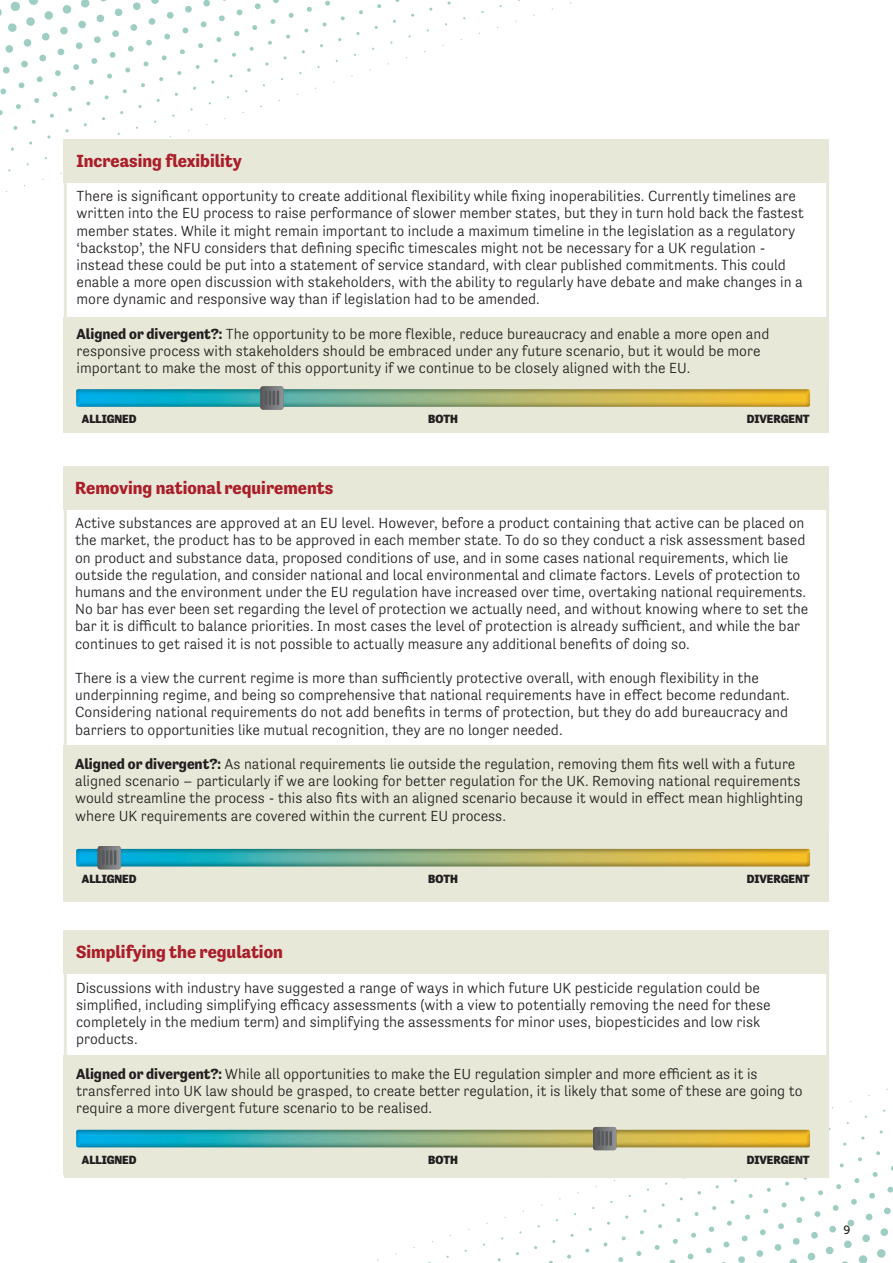
<style>
.page{position:relative;width:893px;height:1263px;background:#fff}
.page>*{position:absolute;margin:0;border:0;box-sizing:border-box;transform-origin:0 0}
.t1{font:700 18px "Tenso";color:#aa1e2a}
.t2{font:300 15px/17.2px "Tenso";color:#231f20}
.t3{font:900 12.15px "Tenso";color:#231f20}
.t4{font:12px "Museo Slab 500";color:#231f20}
.s1{font-weight:700}
</style>
<div class="page">
<svg style="left:686px;top:973px;width:207px;height:290px"></svg>
<svg style="left:377px;top:1178px;width:416px;height:85px"></svg>
<svg style="left:0;top:0;width:262px;height:193px"></svg>
<svg style="left:155px;top:0;width:416px;height:122px"></svg>
<div style="left:64px;top:317px;width:765px;height:116px;background:#e8e8d8"></div>
<div style="left:64px;top:139px;width:765px;height:43px;background:#e8e8d8"></div>
<div style="left:64px;top:158px;width:765px;height:219px;border:3px solid #e8e8d8"></div>
<img style="left:76px;top:389px;width:734px;height:18px">
<svg style="left:260px;top:386px;width:24px;height:24px"></svg>
<div style="left:64px;top:745px;width:765px;height:156px;background:#e8e8d8"></div>
<div style="left:64px;top:466px;width:765px;height:43px;background:#e8e8d8"></div>
<div style="left:64px;top:491px;width:765px;height:337px;border:3px solid #e8e8d8"></div>
<img style="left:76px;top:849px;width:734px;height:17px">
<svg style="left:98px;top:846px;width:23px;height:23px"></svg>
<div style="left:64px;top:1055px;width:765px;height:120px;background:#e8e8d8"></div>
<div style="left:64px;top:930px;width:765px;height:43px;background:#e8e8d8"></div>
<div style="left:64px;top:959px;width:765px;height:219px;border:3px solid #e8e8d8"></div>
<img style="left:76px;top:1130px;width:734px;height:17px">
<svg style="left:593px;top:1127px;width:23px;height:23px"></svg>
<p class="t1" style="left:77px;top:150px;width:167px">Increasing flexibility</p>
<p class="t2" style="left:77px;top:187px;width:729px">There is significant opportunity to create additional flexibility while fixing inoperabilities. Currently timelines are written into the EU process to raise performance of slower member states, but they in turn hold back the fastest member states. While it might remain important to include a maximum timeline in the legislation as a regulatory ‘backstop’, the NFU considers that defining specific timescales might not be necessary for a UK regulation - instead these could be put into a statement of service standard, with clear published commitments. This could enable a more open discussion with stakeholders, with the ability to regularly have debate and make changes in a more dynamic and responsive way than if legislation had to be amended.</p>
<p class="t2" style="left:77px;top:325px;width:694px"><span class="s1">Aligned or divergent?:</span> The opportunity to be more flexible, reduce bureaucracy and enable a more open and responsive process with stakeholders should be embraced under any future scenario, but it would be more important to make the most of this opportunity if we continue to be closely aligned with the EU.</p>
<p class="t3" style="left:82px;top:412px;width:56px">ALLIGNED</p>
<p class="t3" style="left:428px;top:412px;width:31px">BOTH</p>
<p class="t3" style="left:747px;top:412px;width:64px">DIVERGENT</p>
<p class="t1" style="left:75px;top:477px;width:260px">Removing national requirements</p>
<p class="t2" style="left:75px;top:514px;width:735px">Active substances are approved at an EU level. However, before a product containing that active can be placed on the market, the product has to be approved in each member state. To do so they conduct a risk assessment based on product and substance data, proposed conditions of use, and in some cases national requirements, which lie outside the regulation, and consider national and local environmental and climate factors. Levels of protection to humans and the environment under the EU regulation have increased over time, overtaking national requirements.<br>No bar has ever been set regarding the level of protection we actually need, and without knowing where to set the bar it is difficult to balance priorities. In most cases the level of protection is already sufficient, and while the bar continues to get raised it is not possible to actually measure any additional benefits of doing so.</p>
<p class="t2" style="left:75px;top:669px;width:716px">There is a view the current regime is more than sufficiently protective overall, with enough flexibility in the underpinning regime, and being so comprehensive that national requirements have in effect become redundant.<br>Considering national requirements do not add benefits in terms of protection, but they do add bureaucracy and barriers to opportunities like mutual recognition, they are no longer needed.</p>
<p class="t2" style="left:75px;top:755px;width:729px"><span class="s1">Aligned or divergent?:</span> As national requirements lie outside the regulation, removing them fits well with a future aligned scenario – particularly if we are looking for better regulation for the UK. Removing national requirements would streamline the process - this also fits with an aligned scenario because it would in effect mean highlighting where UK requirements are covered within the current EU process.</p>
<p class="t3" style="left:82px;top:872px;width:56px">ALLIGNED</p>
<p class="t3" style="left:428px;top:872px;width:31px">BOTH</p>
<p class="t3" style="left:747px;top:872px;width:64px">DIVERGENT</p>
<p class="t1" style="left:76px;top:942px;width:208px">Simplifying the regulation</p>
<p class="t2" style="left:76px;top:979px;width:696px">Discussions with industry have suggested a range of ways in which future UK pesticide regulation could be simplified, including simplifying efficacy assessments (with a view to potentially removing the need for these completely in the medium term) and simplifying the assessments for minor uses, biopesticides and low risk products.</p>
<p class="t2" style="left:76px;top:1065px;width:728px"><span class="s1">Aligned or divergent?:</span> While all opportunities to make the EU regulation simpler and more efficient as it is transferred into UK law should be grasped, to create better regulation, it is likely that some of these are going to require a more divergent future scenario to be realised.</p>
<p class="t3" style="left:82px;top:1153px;width:56px">ALLIGNED</p>
<p class="t3" style="left:428px;top:1153px;width:31px">BOTH</p>
<p class="t3" style="left:747px;top:1153px;width:64px">DIVERGENT</p>
<p class="t4" style="left:843px;top:1223px;width:8px">9</p>
</div>
